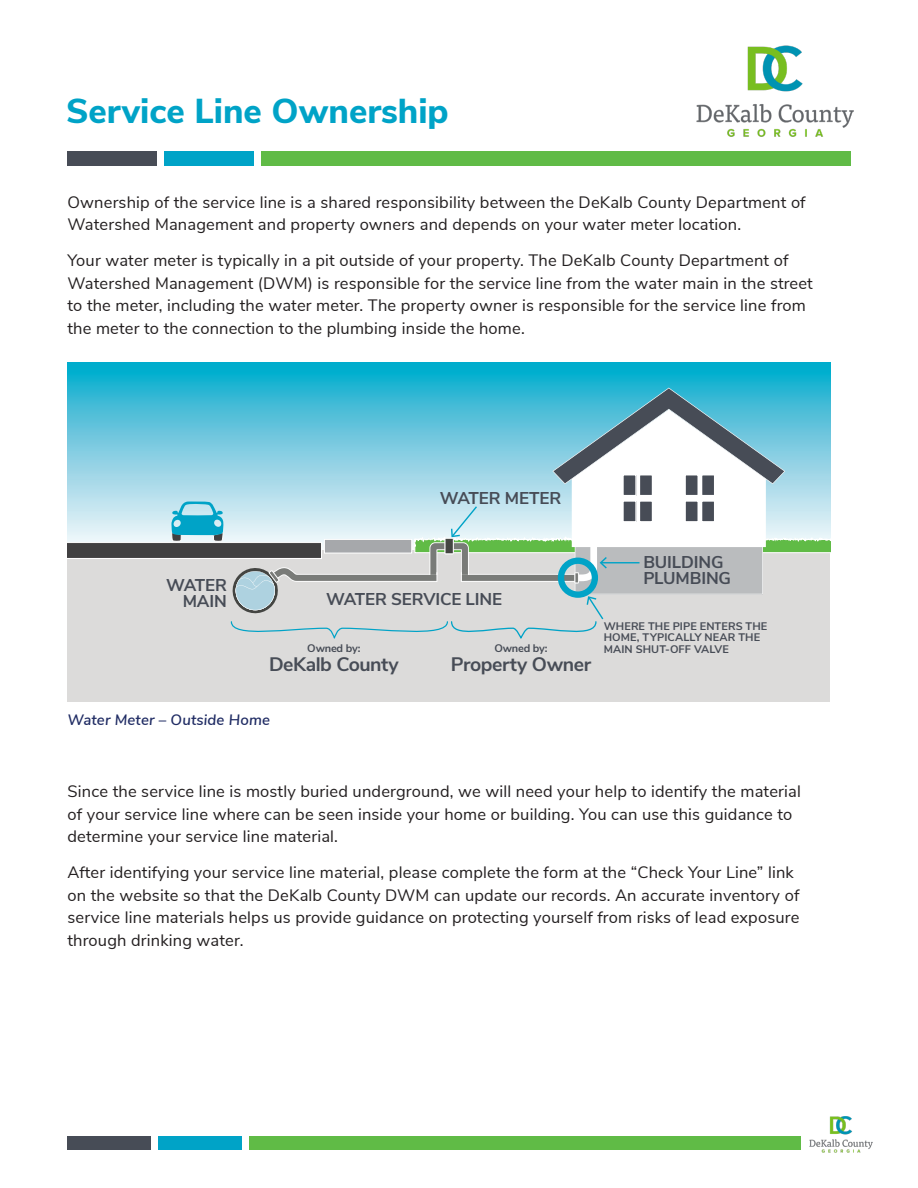
<style>
.page{position:relative;width:918px;height:1188px;background:#fff}
.page>*{position:absolute;margin:0;border:0;box-sizing:border-box;transform-origin:0 0}
.t1{font:800 34.5px "Nunito Sans";color:#00a3c7}
.t2{font:700 19.5px "Nunito Sans";letter-spacing:-.025em;color:#474c56}
.t3{font:700 17.1px/16.5px "Nunito Sans";letter-spacing:-.01em;color:#474c56;text-align:right}
.Body_Text{font:16.5px/22.5px "Nunito Sans";letter-spacing:.01em;color:#231f20}
.t4{font:italic 600 15px "Nunito Sans";letter-spacing:.01em;color:#202c64}
.t5{font:700 10.95px/11.6px "Nunito Sans";letter-spacing:.01em;color:#474c56}
</style>
<div class="page">
<svg style="left:68px;top:362px;width:762px;height:26px;background:#0ab0cf"></svg>
<div style="left:68px;top:550px;width:762px;height:152px;background:#dcdbda"></div>
<svg style="left:68px;top:388px;width:762px;height:251px"></svg>
<div style="left:558px;top:558px;width:40px;height:40px;border:6px solid #00a3c7;border-radius:50%"></div>
<img style="left:696px;top:46px;width:158px;height:91px">
<div style="left:261px;top:151px;width:589px;height:15px;background:#60bb46"></div>
<div style="left:164px;top:151px;width:90px;height:15px;background:#00a3c7"></div>
<div style="left:68px;top:151px;width:89px;height:15px;background:#474c56"></div>
<img style="left:809px;top:1116px;width:64px;height:37px">
<div style="left:249px;top:1136px;width:551px;height:14px;background:#60bb46"></div>
<div style="left:158px;top:1136px;width:84px;height:14px;background:#00a3c7"></div>
<div style="left:68px;top:1136px;width:83px;height:14px;background:#474c56"></div>
<p class="t1" style="left:66px;top:86px;width:384px">Service Line Ownership</p>
<p class="Body_Text" style="left:68px;top:190px;width:740px">Ownership of the service line is a shared responsibility between the DeKalb County Department of<br>Watershed Management and property owners and depends on your water meter location.</p>
<p class="Body_Text" style="left:68px;top:248px;width:747px">Your water meter is typically in a pit outside of your property. The DeKalb County Department of Watershed Management (DWM) is responsible for the service line from the water main in the street to the meter, including the water meter. The property owner is responsible for the service line from the meter to the connection to the plumbing inside the home.</p>
<p class="t3" style="left:166px;top:575px;width:62px">WATER<br>MAIN</p>
<p class="t3" style="left:440px;top:489px;width:123px">WATER METER</p>
<p class="t3" style="left:643px;top:553px;width:89px;text-align:left">BUILDING<br>PLUMBING</p>
<p class="t5" style="left:604px;top:620px;width:165px">WHERE THE PIPE ENTERS THE<br>HOME, TYPICALLY NEAR THE</p>
<p class="t3" style="left:326px;top:589px;width:178px">WATER SERVICE LINE</p>
<p class="t5" style="left:307px;top:642px;width:55px">Owned by:</p>
<p class="t5" style="left:604px;top:643px;width:127px">MAIN SHUT-OFF VALVE</p>
<p class="t2" style="left:269px;top:650px;width:131px">DeKalb County</p>
<p class="t5" style="left:494px;top:642px;width:55px">Owned by:</p>
<p class="t2" style="left:451px;top:650px;width:142px">Property Owner</p>
<p class="t4" style="left:68px;top:709px;width:204px">Water Meter – Outside Home</p>
<p class="Body_Text" style="left:68px;top:779px;width:735px">Since the service line is mostly buried underground, we will need your help to identify the material of your service line where can be seen inside your home or building. You can use this guidance to determine your service line material.</p>
<p class="Body_Text" style="left:68px;top:860px;width:733px">After identifying your service line material, please complete the form at the “Check Your Line” link on the website so that the DeKalb County DWM can update our records. An accurate inventory of service line materials helps us provide guidance on protecting yourself from risks of lead exposure through drinking water.</p>
</div>
